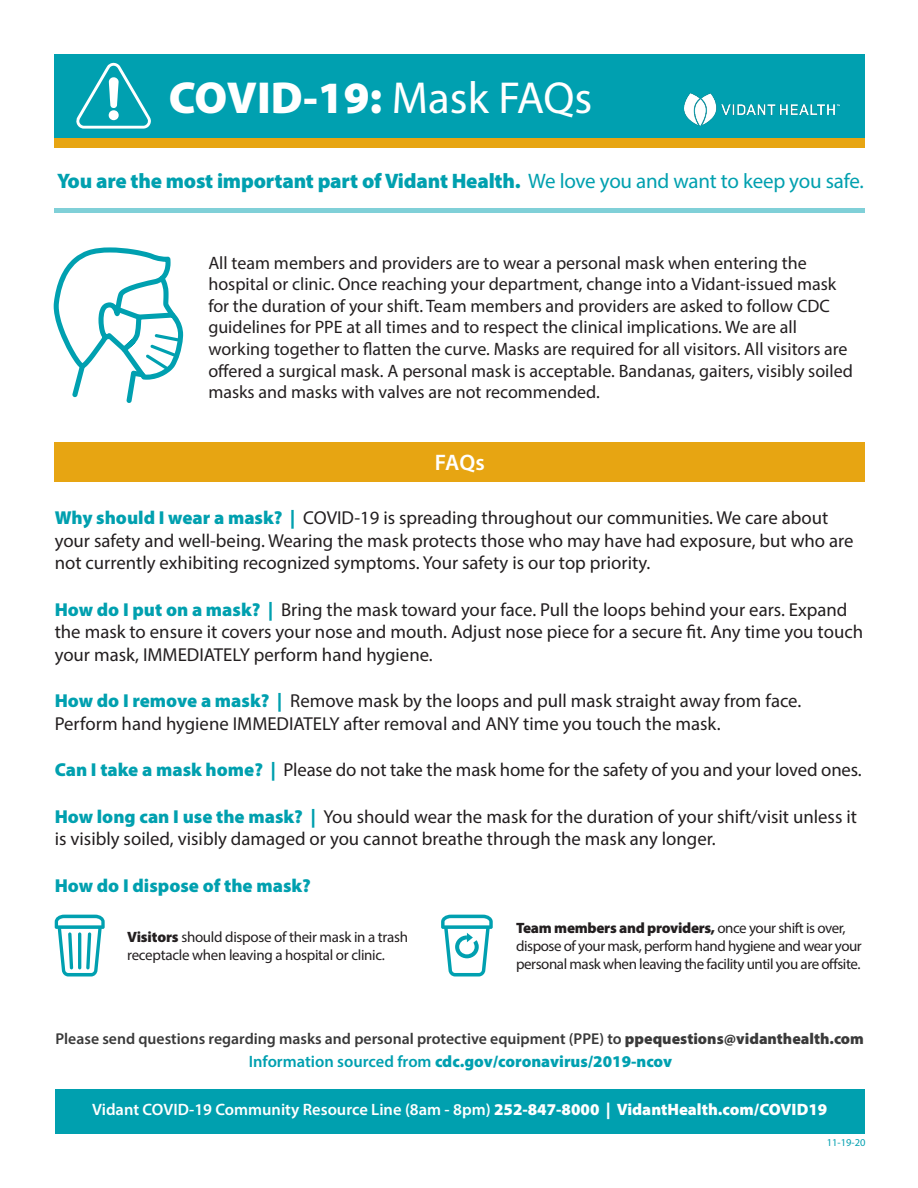
<style>
.page{position:relative;width:918px;height:1188px;background:#fff}
.page>*{position:absolute;margin:0;border:0;box-sizing:border-box;transform-origin:0 0}
.t1{font:900 45px "Myriad Pro";color:#fff}
.t2{font:600 22.5px "Myriad Pro";color:#fff}
.t3{font:900 21px "Myriad Pro";letter-spacing:-.01em;color:#00a0af}
.t4{font:18.75px/22.5px "Myriad Pro";color:#231f20}
.t5{font:900 18.75px "Myriad Pro";color:#00a0af}
.t6{font:18px/21.6px "Myriad Pro";color:#231f20}
.t7{font:600 16.5px "Myriad Pro";color:#fff}
.t8{font:900 16.5px "Myriad Pro";color:#00a0b0}
.t9{font:600 15.75px "Myriad Pro";color:#3a3a3a}
.t10{font:15px/18px "Myriad Pro";letter-spacing:-.03em;color:#231f20}
.t11{font:10.5px "Myriad Pro";color:#00a0b0}
.s1{font-weight:400}
.s2{font-weight:900;color:#00a0af}
.s3{font-weight:900}
.s4{font-weight:600}
</style>
<div class="page">
<div style="left:55px;top:56px;width:810px;height:92px;background:#e7a512"></div>
<div style="left:55px;top:54px;width:810px;height:83px;background:#00a0b0"></div>
<div style="left:55px;top:442px;width:810px;height:39px;background:#e7a512"></div>
<img style="left:685px;top:93px;width:155px;height:32px">
<svg style="left:76px;top:62px;width:75px;height:67px"></svg>
<div style="left:109px;top:110px;width:10px;height:10px;background:#fff;border-radius:50%"></div>
<hr style="left:55px;top:209px;width:810px;height:4px;background:#80d0d8">
<svg style="left:55px;top:915px;width:50px;height:61px"></svg>
<svg style="left:441px;top:915px;width:52px;height:61px"></svg>
<div style="left:56px;top:1089px;width:810px;height:44px;background:#00a0af"></div>
<svg style="left:54px;top:247px;width:129px;height:156px"></svg>
<p class="t1" style="left:169px;top:68px;width:425px">COVID-19: <span class="s1">Mask FAQs</span></p>
<p class="t3" style="left:57px;top:167px;width:808px">You are the most important part of Vidant Health. <span class="s1">We love you and want to keep you safe.</span></p>
<p class="t6" style="left:208px;top:252px;width:646px">All team members and providers are to wear a personal mask when entering the hospital or clinic. Once reaching your department, change into a Vidant-issued mask for the duration of your shift. Team members and providers are asked to follow CDC guidelines for PPE at all times and to respect the clinical implications. We are all working together to flatten the curve. Masks are required for all visitors. All visitors are offered a surgical mask. A personal mask is acceptable. Bandanas, gaiters, visibly soiled masks and masks with valves are not recommended.</p>
<p class="t2" style="left:435px;top:448px;width:52px">FAQs</p>
<p class="t4" style="left:55px;top:506px;width:800px"><span class="s2">Why should I wear a mask? |</span> COVID-19 is spreading throughout our communities. We care about your safety and well-being. Wearing the mask protects those who may have had exposure, but who are not currently exhibiting recognized symptoms. Your safety is our top priority.</p>
<p class="t4" style="left:55px;top:598px;width:810px"><span class="s2">How do I put on a mask? |</span> Bring the mask toward your face. Pull the loops behind your ears. Expand the mask to ensure it covers your nose and mouth. Adjust nose piece for a secure fit. Any time you touch your mask, IMMEDIATELY perform hand hygiene.</p>
<p class="t4" style="left:55px;top:689px;width:748px"><span class="s2">How do I remove a mask? |</span> Remove mask by the loops and pull mask straight away from face.<br>Perform hand hygiene IMMEDIATELY after removal and ANY time you touch the mask.</p>
<p class="t4" style="left:55px;top:758px;width:808px"><span class="s2">Can I take a mask home? |</span> Please do not take the mask home for the safety of you and your loved ones.</p>
<p class="t4" style="left:55px;top:805px;width:804px"><span class="s2">How long can I use the mask? |</span> You should wear the mask for the duration of your shift/visit unless it is visibly soiled, visibly damaged or you cannot breathe through the mask any longer.</p>
<p class="t5" style="left:55px;top:873px;width:258px">How do I dispose of the mask?</p>
<p class="t10" style="left:127px;top:928px;width:282px"><span class="s3">Visitors</span> should dispose of their mask in a trash receptacle when leaving a hospital or clinic.</p>
<p class="t10" style="left:516px;top:919px;width:347px"><span class="s3">Team members and providers,</span> once your shift is over, dispose of your mask, perform hand hygiene and wear your personal mask when leaving the facility until you are offsite.</p>
<p class="t9" style="left:56px;top:1029px;width:810px">Please send questions regarding masks and personal protective equipment (PPE) to <span class="s3">ppequestions@vidanthealth.com</span></p>
<p class="t8" style="left:249px;top:1051px;width:425px"><span class="s4">Information sourced from</span> cdc.gov/coronavirus/2019-ncov</p>
<p class="t7" style="left:92px;top:1099px;width:737px">Vidant COVID-19 Community Resource Line (8am - 8pm) <span class="s3">252-847-8000 | VidantHealth.com/COVID19</span></p>
<p class="t11" style="left:827px;top:1136px;width:40px">11-19-20</p>
</div>
